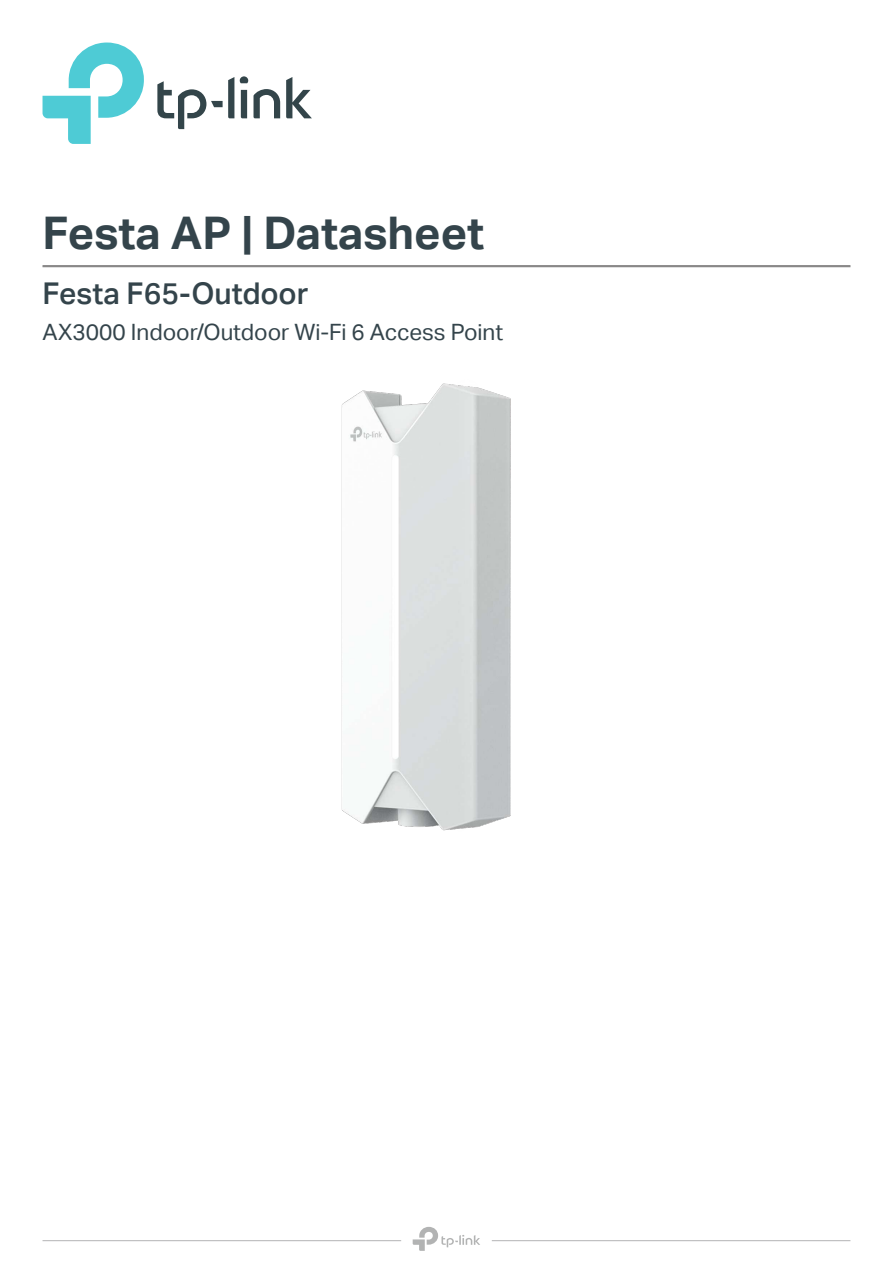
<style>
.page{position:relative;width:893px;height:1263px;background:#fff}
.page>*{position:absolute;margin:0;border:0;box-sizing:border-box;transform-origin:0 0}
.t1{font:45px "TP Link Aktiv Bold";color:#34444b}
.t2{font:30px "TP Link Aktiv Medium";color:#34444b}
.t3{font:22.5px "TP Link Aktiv Regular";color:#34444b}
</style>
<div class="page">
<hr style="left:43px;top:1240px;width:358px;height:1px;background:#b4b4b5">
<hr style="left:492px;top:1240px;width:358px;height:1px;background:#b4b4b5">
<svg style="left:413px;top:1227px;width:67px;height:24px"></svg>
<img style="left:341px;top:383px;width:170px;height:448px">
<svg style="left:157px;top:76px;width:155px;height:53px"></svg>
<svg style="left:43px;top:43px;width:101px;height:101px"></svg>
<hr style="left:43px;top:265px;width:807px;height:1px;background:#727171">
<hr style="left:43px;top:266px;width:807px;height:1px;background:#727171">
<h1 class="t1" style="left:43px;top:216px;width:443px">Festa AP | Datasheet</h1>
<h2 class="t2" style="left:43px;top:282px;width:268px">Festa F65-Outdoor</h2>
<p class="t3" style="left:43px;top:323px;width:462px">AX3000 Indoor/Outdoor Wi-Fi 6 Access Point</p>
</div>
